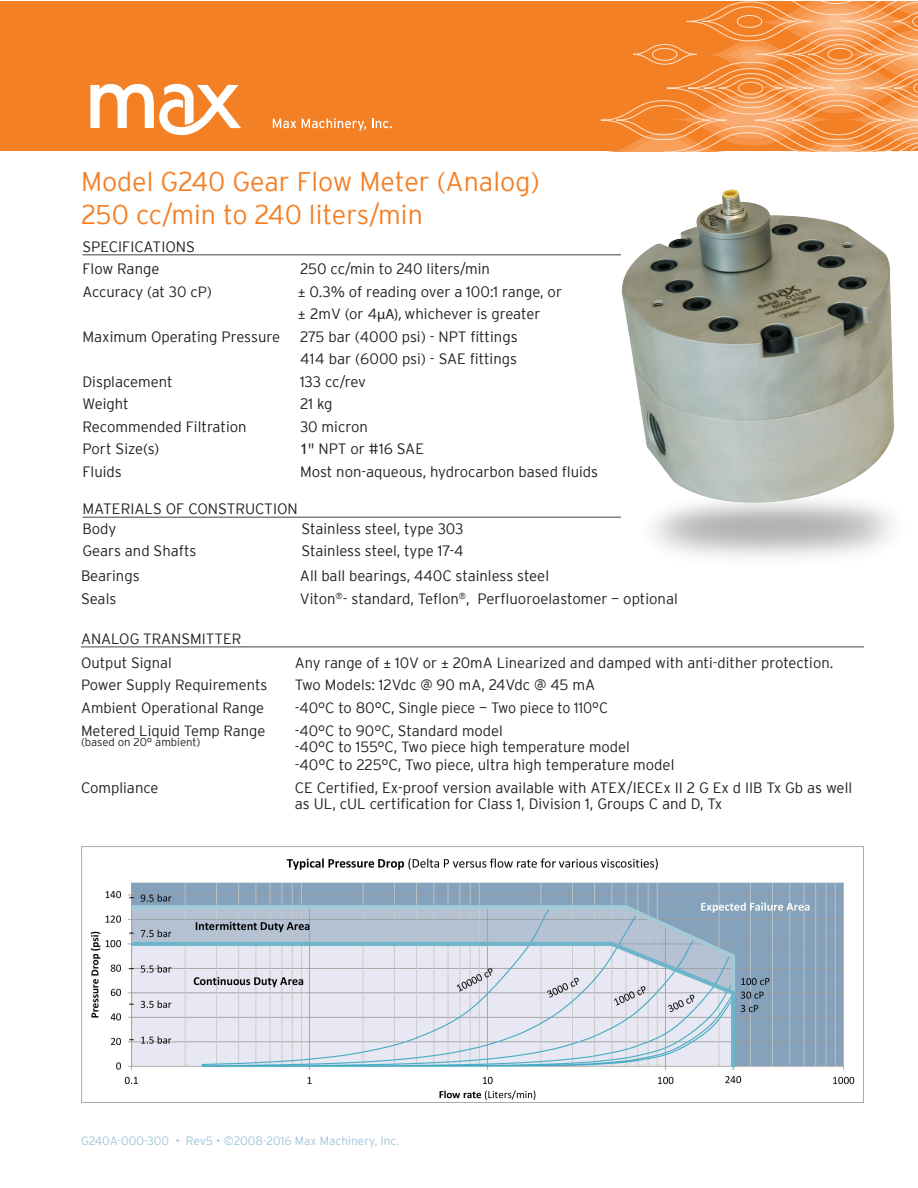
<style>
.page{position:relative;width:918px;height:1188px;background:#fff}
.page>*{position:absolute;margin:0;border:0;box-sizing:border-box;transform-origin:0 0}
.Model___spec_title{font:300 27px "Interstate";color:#f48026}
.Spec_Body_Text{font:300 15px "Interstate";color:#231f20}
.spec_subheader_line{font:300 15px "Interstate";color:#231f20}
.spec_subheader_line-2{font:300 14.85px "Interstate";color:#231f20}
.Spec_Body_Text-2{font:300 14.85px "Interstate";letter-spacing:-.005em;color:#231f20}
.t1{font:300 12px "Interstate";color:#9ec4da}
.t2{font:300 11.4px "Interstate";color:#231f20}
.s1{font-family:"Trebuchet MS";font-weight:400}
.s2{font-size:14.85px}
.s3{font-family:"Myriad Pro";font-weight:400;font-size:14.85px}
.s4{font-size:15px}
</style>
<div class="page">
<div style="left:0;top:1px;width:917px;height:150px;background:#f48026"></div>
<svg style="left:600px;top:1px;width:317px;height:150px"></svg>
<svg style="left:273px;top:119px;width:23px;height:9px"></svg>
<svg style="left:302px;top:118px;width:64px;height:13px"></svg>
<svg style="left:372px;top:119px;width:20px;height:9px"></svg>
<svg style="left:90px;top:84px;width:151px;height:51px"></svg>
<hr style="left:82px;top:254px;width:539px;height:1px;background:#57585a">
<hr style="left:82px;top:517px;width:539px;height:1px;background:#57585a">
<hr style="left:81px;top:646px;width:783px;height:1px;background:#57585a">
<img style="left:81px;top:846px;width:783px;height:257px">
<img style="left:605px;top:504px;width:287px;height:53px">
<img style="left:620px;top:189px;width:274px;height:315px">
<p class="Model___spec_title" style="left:81px;top:167px;width:460px">Model G240 Gear Flow Meter (Analog)</p>
<p class="Model___spec_title" style="left:81px;top:200px;width:343px">250 cc/min to 240 liters/min</p>
<p class="spec_subheader_line" style="left:82px;top:238px;width:114px">SPECIFICATIONS</p>
<p class="Spec_Body_Text" style="left:82px;top:261px;width:79px">Flow Range</p>
<p class="Spec_Body_Text" style="left:300px;top:261px;width:191px">250 cc/min to 240 liters/min</p>
<p class="Spec_Body_Text-2" style="left:82px;top:283px;width:131px">Accuracy (at 30 cP)</p>
<p class="Spec_Body_Text" style="left:298px;top:283px;width:266px"><span class="s1">±</span> 0.3% of reading over a 100:1 range, or</p>
<p class="Spec_Body_Text" style="left:298px;top:306px;width:244px"><span class="s1">±</span> <span class="s2">2mV (or 4</span><span class="s3">μA),</span> whichever is greater</p>
<p class="Spec_Body_Text" style="left:82px;top:328px;width:199px">Maximum Operating Pressure</p>
<p class="Spec_Body_Text" style="left:300px;top:328px;width:219px">275 bar (4000 psi) - NPT fittings</p>
<p class="Spec_Body_Text" style="left:300px;top:351px;width:219px">414 bar (6000 psi) - SAE fittings</p>
<p class="Spec_Body_Text" style="left:82px;top:373px;width:92px">Displacement</p>
<p class="Spec_Body_Text" style="left:300px;top:373px;width:67px">133 cc/rev</p>
<p class="Spec_Body_Text" style="left:82px;top:396px;width:48px">Weight</p>
<p class="Spec_Body_Text" style="left:300px;top:396px;width:34px">21 kg</p>
<p class="Spec_Body_Text" style="left:82px;top:418px;width:166px">Recommended Filtration</p>
<p class="Spec_Body_Text" style="left:300px;top:418px;width:69px">30 micron</p>
<p class="Spec_Body_Text" style="left:82px;top:441px;width:79px">Port Size(s)</p>
<p class="Spec_Body_Text" style="left:300px;top:441px;width:126px"><span class="s1">1</span>" NPT or #16 SAE</p>
<p class="Spec_Body_Text" style="left:82px;top:463px;width:41px">Fluids</p>
<p class="Spec_Body_Text" style="left:300px;top:463px;width:300px">Most non-aqueous, hydrocarbon based fluids</p>
<p class="spec_subheader_line" style="left:82px;top:501px;width:217px">MATERIALS OF CONSTRUCTION</p>
<p class="Spec_Body_Text" style="left:82px;top:520px;width:35px">Body</p>
<p class="Spec_Body_Text" style="left:301px;top:520px;width:164px">Stainless steel, type 303</p>
<p class="Spec_Body_Text" style="left:82px;top:543px;width:116px">Gears and Shafts</p>
<p class="Spec_Body_Text" style="left:301px;top:543px;width:164px">Stainless steel, type 17-4</p>
<p class="Spec_Body_Text" style="left:81px;top:568px;width:60px">Bearings</p>
<p class="Spec_Body_Text" style="left:300px;top:568px;width:251px">All ball bearings, 440C stainless steel</p>
<p class="Spec_Body_Text" style="left:81px;top:590px;width:37px">Seals</p>
<p class="Spec_Body_Text" style="left:300px;top:590px;width:379px">Viton<sup>®</sup>- standard, Teflon<sup>®</sup>, Perfluoroelastomer — optional</p>
<p class="spec_subheader_line-2" style="left:81px;top:631px;width:162px">ANALOG TRANSMITTER</p>
<p class="spec_subheader_line-2" style="left:81px;top:654px;width:92px">Output Signal</p>
<p class="spec_subheader_line-2" style="left:295px;top:654px;width:540px">Any range of <span class="s1">±</span> 10V or <span class="s1">±</span> 20mA Linearized and damped with anti-dither protection.</p>
<p class="spec_subheader_line-2" style="left:81px;top:677px;width:188px">Power Supply Requirements</p>
<p class="spec_subheader_line-2" style="left:295px;top:677px;width:302px">Two Models: 12Vdc @ 90 mA, <span class="s4">24Vdc @ 45 mA</span></p>
<p class="spec_subheader_line-2" style="left:81px;top:699px;width:185px">Ambient Operational Range</p>
<p class="Spec_Body_Text" style="left:295px;top:699px;width:315px"><span class="s2">-40°C to</span> 80°C, Single piece — Two piece to 110°C</p>
<p class="spec_subheader_line-2" style="left:81px;top:722px;width:186px">Metered Liquid Temp Range</p>
<p class="spec_subheader_line-2" style="left:295px;top:722px;width:209px">-40°C to 90°C, Standard model</p>
<p class="t2" style="left:81px;top:736px;width:121px">(based on 20° ambient)</p>
<p class="spec_subheader_line-2" style="left:295px;top:739px;width:336px">-40°C to 155°C, Two piece high temperature model</p>
<p class="Spec_Body_Text" style="left:295px;top:756px;width:381px">-40°C to 225°C, Two piece, ultra high temperature model</p>
<p class="Spec_Body_Text" style="left:81px;top:779px;width:79px">Compliance</p>
<p class="Spec_Body_Text" style="left:295px;top:779px;width:559px">CE Certified, Ex-proof version available with ATEX/IECEx II 2 G Ex d IIB Tx Gb as well</p>
<p class="Spec_Body_Text" style="left:295px;top:796px;width:429px">as UL, cUL certification for Class 1, Division 1, Groups C and D, Tx</p>
<p class="t1" style="left:81px;top:1134px;width:320px">G240A-000-300 • Rev5 • ©2008-2016 Max Machinery, Inc.</p>
</div>
